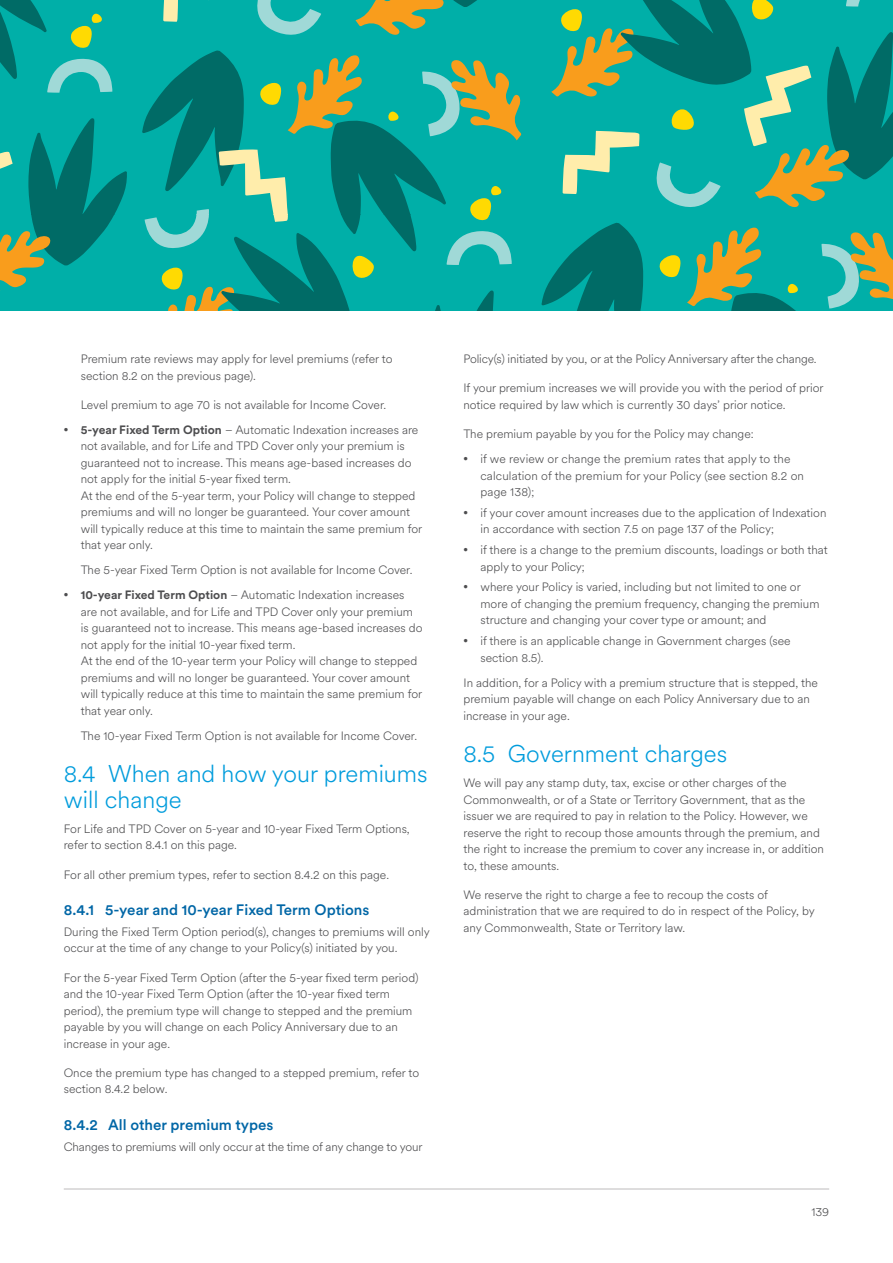
<style>
.page{position:relative;width:893px;height:1263px;background:#fff}
.page>*{position:absolute;margin:0;border:0;box-sizing:border-box;transform-origin:0 0}
.t1{font:300 24px/25.5px "Met Life Circular";color:#009cdc}
.t2{font:500 15px "Met Life Circular";color:#0066a6}
.t3{font:300 12px/16.5px "Met Life Circular";color:#4d4d4f}
.s1{font-weight:700}
</style>
<div class="page">
<svg style="left:0;top:0;width:893px;height:310px;background:#1da491"></svg>
<hr style="left:64px;top:1188px;width:765px;height:1px;background:#bdbbbc">
<p class="t3" style="left:81px;top:350px;width:313px">Premium rate reviews may apply for level premiums (refer to section 8.2 on the previous page).</p>
<p class="t3" style="left:81px;top:396px;width:307px">Level premium to age 70 is not available for Income Cover.</p>
<p class="t3" style="left:81px;top:421px;width:343px;text-indent:-17px"><sup>•</sup> <span class="s1">5-year Fixed Term Option</span> – Automatic Indexation increases are not available, and for Life and TPD Cover only your premium is guaranteed not to increase. This means age-based increases do not apply for the initial 5-year fixed term.<br>At the end of the 5-year term, your Policy will change to stepped premiums and will no longer be guaranteed. Your cover amount will typically reduce at this time to maintain the same premium for that year only.</p>
<p class="t3" style="left:81px;top:561px;width:333px">The 5-year Fixed Term Option is not available for Income Cover.</p>
<p class="t3" style="left:81px;top:586px;width:343px;text-indent:-17px"><sup>•</sup> <span class="s1">10-year Fixed Term Option</span> – Automatic Indexation increases are not available, and for Life and TPD Cover only your premium is guaranteed not to increase. This means age-based increases do not apply for the initial 10-year fixed term.<br>At the end of the 10-year term your Policy will change to stepped premiums and will no longer be guaranteed. Your cover amount will typically reduce at this time to maintain the same premium for that year only.</p>
<p class="t3" style="left:81px;top:727px;width:338px">The 10-year Fixed Term Option is not available for Income Cover.</p>
<h1 class="t1" style="left:64px;top:760px;width:365px">8.4 When and how your premiums will change</h1>
<p class="t3" style="left:64px;top:820px;width:348px">For Life and TPD Cover on 5-year and 10-year Fixed Term Options, refer to section 8.4.1 on this page.</p>
<p class="t3" style="left:64px;top:866px;width:327px">For all other premium types, refer to section 8.4.2 on this page.</p>
<p class="t2" style="left:64px;top:900px;width:307px">8.4.1 5-year and 10-year Fixed Term Options</p>
<p class="t3" style="left:64px;top:923px;width:367px">During the Fixed Term Option period(s), changes to premiums will only occur at the time of any change to your Policy(s) initiated by you.</p>
<p class="t3" style="left:64px;top:969px;width:356px">For the 5-year Fixed Term Option (after the 5-year fixed term period) and the 10-year Fixed Term Option (after the 10-year fixed term period), the premium type will change to stepped and the premium payable by you will change on each Policy Anniversary due to an increase in your age.</p>
<p class="t3" style="left:64px;top:1064px;width:357px">Once the premium type has changed to a stepped premium, refer to section 8.4.2 below.</p>
<p class="t2" style="left:64px;top:1114px;width:211px">8.4.2 All other premium types</p>
<p class="t3" style="left:64px;top:1138px;width:360px">Changes to premiums will only occur at the time of any change to your</p>
<p class="t3" style="left:463px;top:350px;width:355px">Policy(s) initiated by you, or at the Policy Anniversary after the change.</p>
<p class="t3" style="left:463px;top:379px;width:362px">If your premium increases we will provide you with the period of prior notice required by law which is currently 30 days’ prior notice.</p>
<p class="t3" style="left:463px;top:425px;width:292px">The premium payable by you for the Policy may change:</p>
<p class="t3" style="left:480px;top:450px;width:325px;text-indent:-17px"><sup>•</sup> if we review or change the premium rates that apply to the calculation of the premium for your Policy (see section 8.2 on page 138);</p>
<p class="t3" style="left:480px;top:504px;width:347px;text-indent:-17px"><sup>•</sup> if your cover amount increases due to the application of Indexation in accordance with section 7.5 on page 137 of the Policy;</p>
<p class="t3" style="left:480px;top:541px;width:349px;text-indent:-17px"><sup>•</sup> if there is a change to the premium discounts, loadings or both that apply to your Policy;</p>
<p class="t3" style="left:480px;top:578px;width:340px;text-indent:-17px"><sup>•</sup> where your Policy is varied, including but not limited to one or more of changing the premium frequency, changing the premium structure and changing your cover type or amount; and</p>
<p class="t3" style="left:480px;top:632px;width:312px;text-indent:-17px"><sup>•</sup> if there is an applicable change in Government charges (see section 8.5).</p>
<p class="t3" style="left:463px;top:674px;width:356px">In addition, for a Policy with a premium structure that is stepped, the premium payable will change on each Policy Anniversary due to an increase in your age.</p>
<h1 class="t1" style="left:463px;top:740px;width:265px">8.5 Government charges</h1>
<p class="t3" style="left:463px;top:774px;width:362px">We will pay any stamp duty, tax, excise or other charges of the Commonwealth, or of a State or Territory Government, that as the issuer we are required to pay in relation to the Policy. However, we reserve the right to recoup those amounts through the premium, and the right to increase the premium to cover any increase in, or addition to, these amounts.</p>
<p class="t3" style="left:463px;top:886px;width:353px">We reserve the right to charge a fee to recoup the costs of administration that we are required to do in respect of the Policy, by any Commonwealth, State or Territory law.</p>
<p class="t3" style="left:811px;top:1203px;width:19px">139</p>
</div>
